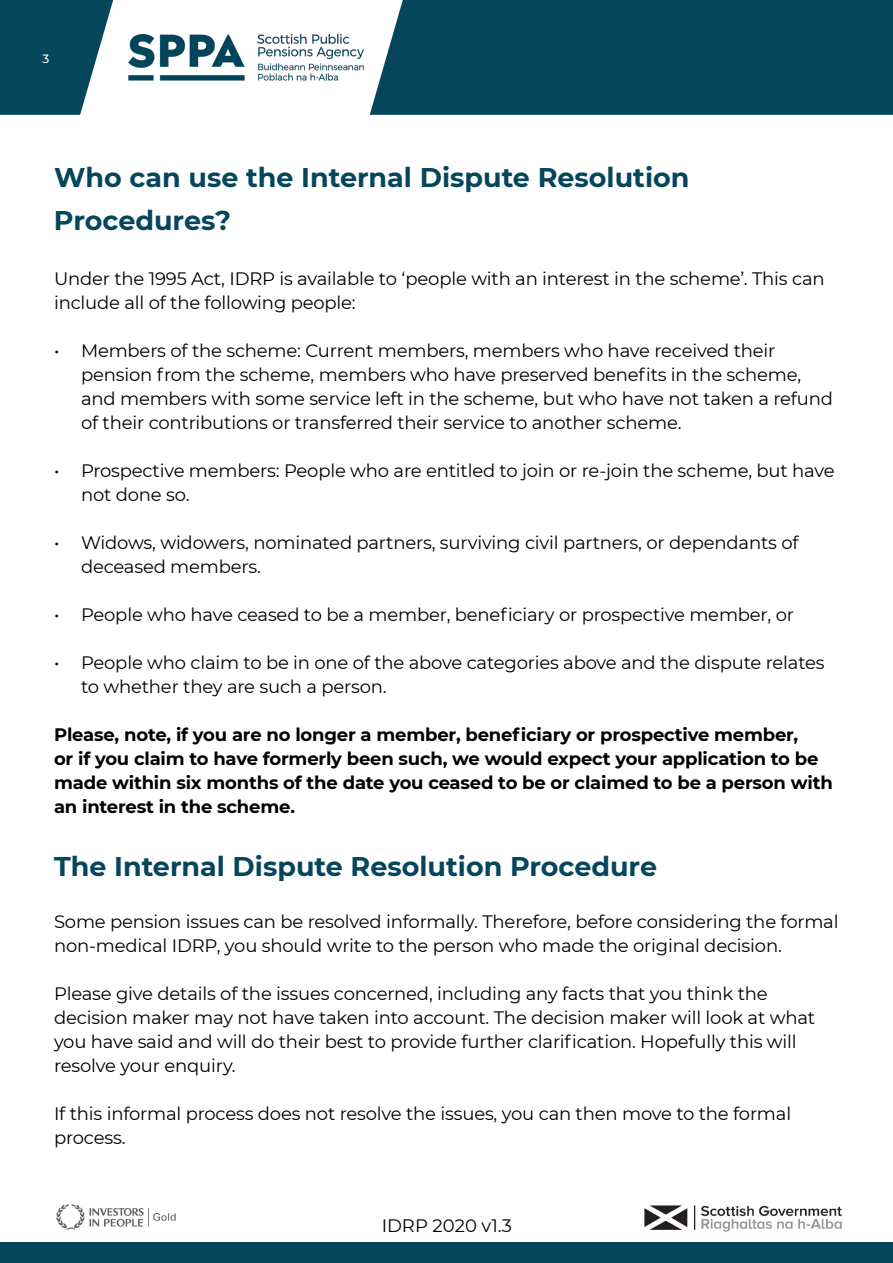
<style>
.page{position:relative;width:893px;height:1263px;background:#fff}
.page>*{position:absolute;margin:0;border:0;box-sizing:border-box;transform-origin:0 0}
.Heading_Style{font:700 27px/43.5px "Montserrat";color:#06465d}
.Intro_Paragraph_Styl{font:18px/24px "Montserrat";letter-spacing:-.01em;color:#000001}
.Intro_Paragraph_Styl-2{font:700 18px/24px "Montserrat";letter-spacing:-.01em;color:#000001}
.t1{font:500 12px "Montserrat";color:#fff}
</style>
<div class="page">
<div style="left:370px;top:0;width:523px;height:115px;background:#06465d"></div>
<svg style="left:0;top:0;width:113px;height:115px;background:#2a6174"></svg>
<div style="left:0;top:1242px;width:893px;height:21px;background:#06465d"></div>
<img style="left:128px;top:33px;width:236px;height:48px">
<img style="left:56px;top:1204px;width:120px;height:26px">
<img style="left:644px;top:1205px;width:197px;height:27px">
<p class="t1" style="left:43px;top:50px;width:8px">3</p>
<p class="Heading_Style" style="left:54px;top:154px;width:637px">Who can use the Internal Dispute Resolution<br>Procedures?</p>
<p class="Intro_Paragraph_Styl" style="left:54px;top:266px;width:772px">Under the 1995 Act, IDRP is available to ‘people with an interest in the scheme’. This can include all of the following people:</p>
<p class="Intro_Paragraph_Styl" style="left:81px;top:338px;width:753px;text-indent:-27px">• Members of the scheme: Current members, members who have received their pension from the scheme, members who have preserved benefits in the scheme, and members with some service left in the scheme, but who have not taken a refund of their contributions or transferred their service to another scheme.</p>
<p class="Intro_Paragraph_Styl" style="left:81px;top:458px;width:755px;text-indent:-27px">• Prospective members: People who are entitled to join or re-join the scheme, but have not done so.</p>
<p class="Intro_Paragraph_Styl" style="left:81px;top:530px;width:719px;text-indent:-27px">• Widows, widowers, nominated partners, surviving civil partners, or dependants of deceased members.</p>
<p class="Intro_Paragraph_Styl" style="left:54px;top:602px;width:741px">• People who have ceased to be a member, beneficiary or prospective member, or</p>
<p class="Intro_Paragraph_Styl" style="left:81px;top:650px;width:745px;text-indent:-27px">• People who claim to be in one of the above categories above and the dispute relates to whether they are such a person.</p>
<p class="Intro_Paragraph_Styl-2" style="left:54px;top:722px;width:780px">Please, note, if you are no longer a member, beneficiary or prospective member,<br>or if you claim to have formerly been such, we would expect your application to be made within six months of the date you ceased to be or claimed to be a person with an interest in the scheme.</p>
<p class="Heading_Style" style="left:54px;top:843px;width:605px">The Internal Dispute Resolution Procedure</p>
<p class="Intro_Paragraph_Styl" style="left:54px;top:908px;width:786px">Some pension issues can be resolved informally. Therefore, before considering the formal non-medical IDRP, you should write to the person who made the original decision.</p>
<p class="Intro_Paragraph_Styl" style="left:54px;top:980px;width:763px">Please give details of the issues concerned, including any facts that you think the decision maker may not have taken into account. The decision maker will look at what you have said and will do their best to provide further clarification. Hopefully this will resolve your enquiry.</p>
<p class="Intro_Paragraph_Styl" style="left:54px;top:1100px;width:739px">If this informal process does not resolve the issues, you can then move to the formal process.</p>
<p class="Intro_Paragraph_Styl" style="left:382px;top:1213px;width:132px">IDRP 2020 v1.3</p>
</div>
